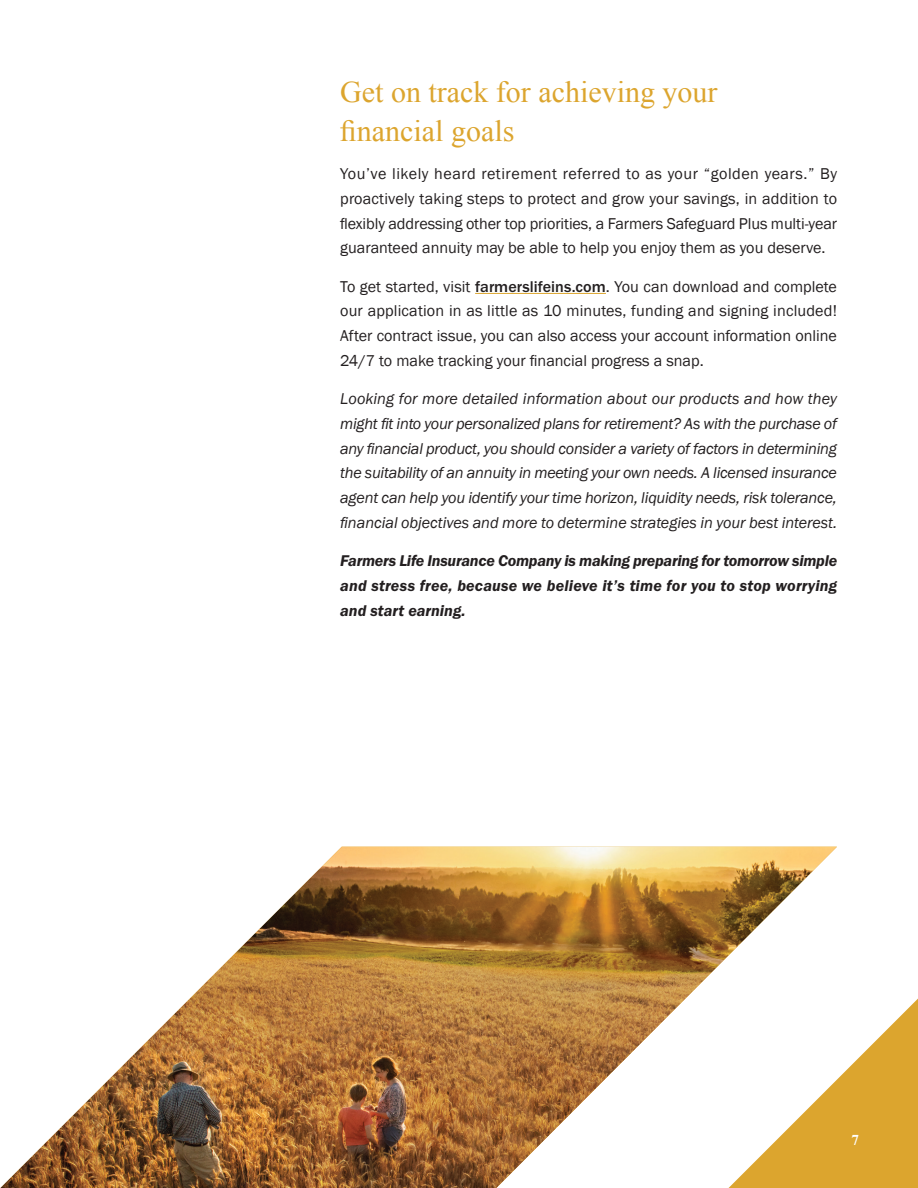
<style>
.page{position:relative;width:918px;height:1188px;background:#fff}
.page>*{position:absolute;margin:0;border:0;box-sizing:border-box;transform-origin:0 0}
.subheads{font:30px/39px "Times New Roman";color:#dca52e}
.body_text{font:16.2px/24.8px "Franklin Gothic";color:#231f20;text-align:justify}
.body_text-2{font:italic 16.2px/24.8px "Franklin Gothic";color:#231f20;text-align:justify}
.body_text-3{font:16.2px/24.8px "Franklin Gothic URW Dem Ita";letter-spacing:.005em;color:#231f20;text-align:justify}
.t1{font:700 15px "Times New Roman";color:#fff}
.s1{font-family:"Franklin Gothic URW";font-weight:500}
</style>
<div class="page">
<svg style="left:837px;top:998px;width:81px;height:190px;fill:#dca52e"></svg>
<hr style="left:475px;top:293px;width:131px;height:1px;background:#dca52e">
<img style="left:0;top:847px;width:837px;height:341px">
<p class="subheads" style="left:340px;top:72px;width:379px">Get on track for achieving your financial goals</p>
<p class="body_text" style="left:340px;top:162px;width:498px">You’ve likely heard retirement referred to as your “golden years.” By proactively taking steps to protect and grow your savings, in addition to flexibly addressing other top priorities, a Farmers Safeguard Plus multi-year guaranteed annuity may be able to help you enjoy them as you deserve.</p>
<p class="body_text" style="left:340px;top:274px;width:498px">To get started, visit <span class="s1">farmerslifeins.com</span>. You can download and complete our application in as little as 10 minutes, funding and signing included!<br>After contract issue, you can also access your account information online 24/7 to make tracking your financial progress a snap.</p>
<p class="body_text-2" style="left:340px;top:387px;width:498px">Looking for more detailed information about our products and how they might fit into your personalized plans for retirement? As with the purchase of any financial product, you should consider a variety of factors in determining the suitability of an annuity in meeting your own needs. A licensed insurance agent can help you identify your time horizon, liquidity needs, risk tolerance, financial objectives and more to determine strategies in your best interest.</p>
<p class="body_text-3" style="left:340px;top:548px;width:499px">Farmers Life Insurance Company is making preparing for tomorrow simple and stress free, because we believe it’s time for you to stop worrying and start earning.</p>
<p class="t1" style="left:852px;top:1129px;width:9px">7</p>
</div>
